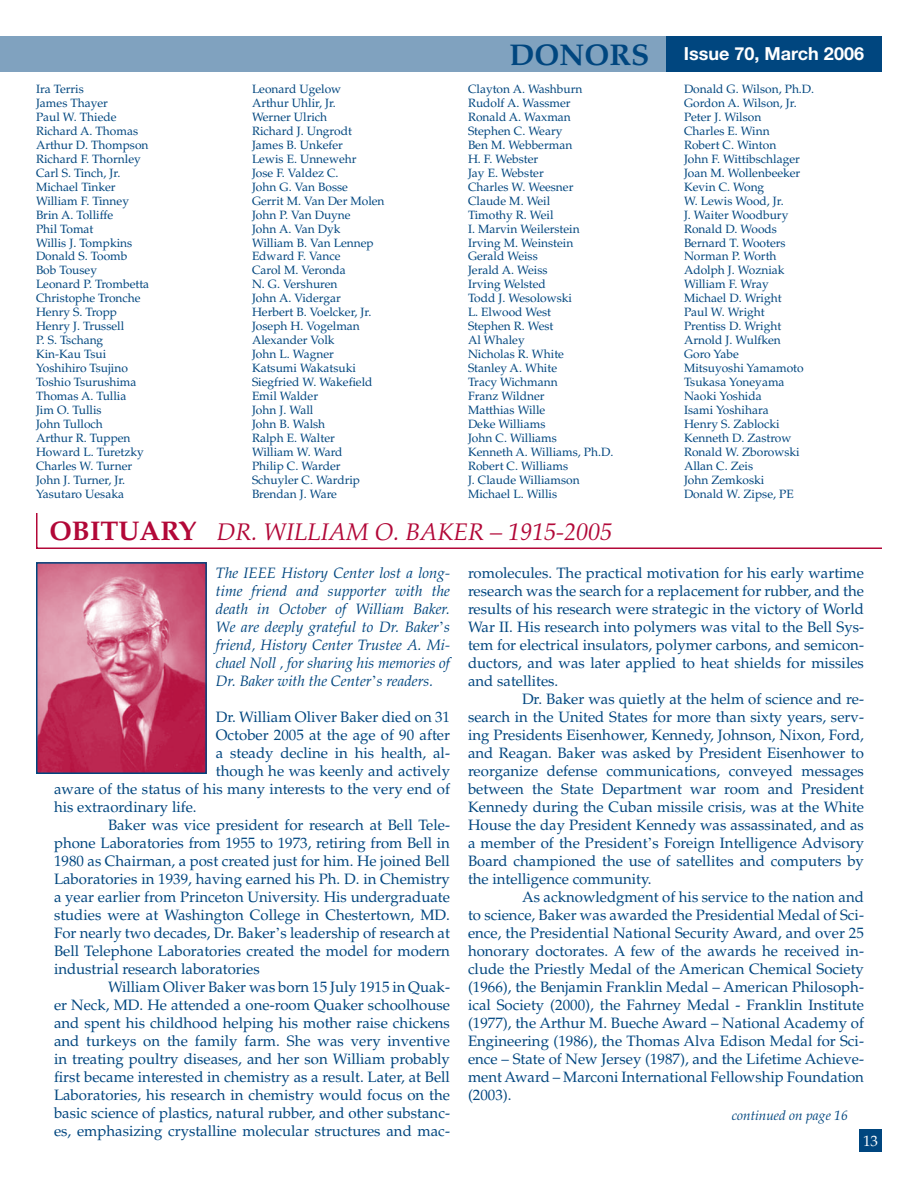
<style>
.page{position:relative;width:918px;height:1188px;background:#fff}
.page>*{position:absolute;margin:0;border:0;box-sizing:border-box;transform-origin:0 0}
.t1{font:700 30px "Palatino LT Std";color:#00467f}
.t2{font:italic 24px "Palatino LT Std";color:#b20838}
.t3{font:700 18px "Helvetica Neue LT Std";color:#fff}
.t4{font:15px/18px "Palatino LT Std";color:#00467f;text-align:justify}
.t5{font:italic 15px/18px "Palatino LT Std";color:#00467f;text-align:justify}
.t6{font:15px "Palatino LT Std";letter-spacing:.055em;color:#00467f}
.t7{font:15px "Palatino LT Std";color:#fff}
.t8{font:italic 13.5px "Palatino LT Std";color:#00467f}
.t9{font:12px/14px "Palatino LT Std";color:#00467f}
.s1{font-weight:700;font-style:normal;font-size:27px}
.s2{font-family:"Times";font-style:normal}
.s3{font-family:"Times"}
</style>
<div class="page">
<div style="left:0;top:36px;width:882px;height:36px;background:#80a2bf"></div>
<div style="left:666px;top:36px;width:216px;height:36px;background:#00467f"></div>
<div style="left:859px;top:1130px;width:23px;height:22px;background:#00467f"></div>
<svg style="left:36px;top:513px;width:846px;height:36px"></svg>
<img style="left:39px;top:565px;width:165px;height:206px">
<div style="left:36px;top:562px;width:171px;height:212px;border:2px solid #00467f"></div>
<h1 class="t1" style="left:510px;top:37px;width:141px">DONORS</h1>
<p class="t3" style="left:684px;top:43px;width:182px">Issue 70, March 2006</p>
<p class="t9" style="left:36px;top:82px;width:115px">Ira Terris<br>James Thayer<br>Paul W. Thiede<br>Richard A. Thomas<br>Arthur D. Thompson<br>Richard F. Thornley<br>Carl S. Tinch, Jr.<br>Michael Tinker<br>William F. Tinney<br>Brin A. Tolliffe<br>Phil Tomat<br>Willis J. Tompkins<br>Donald S. Toomb<br>Bob Tousey<br>Leonard P. Trombetta<br>Christophe Tronche<br>Henry S. Tropp<br>Henry J. Trussell<br>P. S. Tschang<br>Kin-Kau Tsui<br>Yoshihiro Tsujino<br>Toshio Tsurushima<br>Thomas A. Tullia<br>Jim O. Tullis<br>John Tulloch<br>Arthur R. Tuppen<br>Howard L. Turetzky<br>Charles W. Turner<br>John J. Turner, Jr.<br>Yasutaro Uesaka</p>
<p class="t9" style="left:252px;top:82px;width:134px">Leonard Ugelow<br>Arthur Uhlir, Jr.<br>Werner Ulrich<br>Richard J. Ungrodt<br>James B. Unkefer<br>Lewis E. Unnewehr<br>Jose F. Valdez C.<br>John G. Van Bosse<br>Gerrit M. Van Der Molen<br>John P. Van Duyne<br>John A. Van Dyk<br>William B. Van Lennep<br>Edward F. Vance<br>Carol M. Veronda<br>N. G. Vershuren<br>John A. Vidergar<br>Herbert B. Voelcker, Jr.<br>Joseph H. Vogelman<br>Alexander Volk<br>John L. Wagner<br>Katsumi Wakatsuki<br>Siegfried W. Wakefield<br>Emil Walder<br>John J. Wall<br>John B. Walsh<br>Ralph E. Walter<br>William W. Ward<br>Philip C. Warder<br>Schuyler C. Wardrip<br>Brendan J. Ware</p>
<p class="t9" style="left:468px;top:82px;width:147px">Clayton A. Washburn<br>Rudolf A. Wassmer<br>Ronald A. Waxman<br>Stephen C. Weary<br>Ben M. Webberman<br>H. F. Webster<br>Jay E. Webster<br>Charles W. Weesner<br>Claude M. Weil<br>Timothy R. Weil<br>I. Marvin Weilerstein<br>Irving M. Weinstein<br>Gerald Weiss<br>Jerald A. Weiss<br>Irving Welsted<br>Todd J. Wesolowski<br>L. Elwood West<br>Stephen R. West<br>Al Whaley<br>Nicholas R. White<br>Stanley A. White<br>Tracy Wichmann<br>Franz Wildner<br>Matthias Wille<br>Deke Williams<br>John C. Williams<br>Kenneth A. Williams, Ph.D.<br>Robert C. Williams<br>J. Claude Williamson<br>Michael L. Willis</p>
<p class="t9" style="left:684px;top:82px;width:132px">Donald G. Wilson, Ph.D.<br>Gordon A. Wilson, Jr.<br>Peter J. Wilson<br>Charles E. Winn<br>Robert C. Winton<br>John F. Wittibschlager<br>Joan M. Wollenbeeker<br>Kevin C. Wong<br>W. Lewis Wood, Jr.<br>J. Waiter Woodbury<br>Ronald D. Woods<br>Bernard T. Wooters<br>Norman P. Worth<br>Adolph J. Wozniak<br>William F. Wray<br>Michael D. Wright<br>Paul W. Wright<br>Prentiss D. Wright<br>Arnold J. Wulfken<br>Goro Yabe<br>Mitsuyoshi Yamamoto<br>Tsukasa Yoneyama<br>Naoki Yoshida<br>Isami Yoshihara<br>Henry S. Zablocki<br>Kenneth D. Zastrow<br>Ronald W. Zborowski<br>Allan C. Zeis<br>John Zemkoski<br>Donald W. Zipse, PE</p>
<h2 class="t2" style="left:50px;top:518px;width:252px"><span class="s1">OBITUARY</span> Dr . William</h2>
<h2 class="t2" style="left:375px;top:518px;width:63px">O. Baker</h2>
<h2 class="t2" style="left:490px;top:518px;width:123px">– 1915-2005</h2>
<p class="t5" style="left:216px;top:564px;width:236px">The IEEE History Center lost a long&shy;time friend and supporter with the death in October of William Baker.<br>We are deeply grateful to Dr. Baker<span class="s2">’</span>s friend, History Center Trustee A. Mi&shy;chael Noll , for sharing his memories of Dr. Baker with the Center<span class="s2">’</span>s readers.</p>
<p class="t4" style="left:216px;top:708px;width:236px">Dr. William Oliver Baker died on 31</p>
<p class="t4" style="left:216px;top:726px;width:236px">October 2005 at the age of 90 after</p>
<p class="t4" style="left:216px;top:744px;width:236px">a steady decline in his health, al-</p>
<p class="t4" style="left:216px;top:762px;width:236px">though he was keenly and actively</p>
<p class="t4" style="left:54px;top:780px;width:398px">aware of the status of his many interests to the very end of</p>
<p class="t4" style="left:54px;top:798px;width:144px">his extraordinary life.</p>
<p class="t4" style="left:108px;top:816px;width:344px">Baker was vice president for research at Bell Tele-</p>
<p class="t4" style="left:54px;top:834px;width:397px">phone Laboratories from 1955 to 1973, retiring from Bell in</p>
<p class="t4" style="left:54px;top:852px;width:397px">1980 as Chairman, a post created just for him. He joined Bell</p>
<p class="t4" style="left:54px;top:870px;width:397px">Laboratories in 1939, having earned his Ph. D. in Chemistry</p>
<p class="t4" style="left:54px;top:888px;width:398px">a year earlier from Princeton University. His undergraduate</p>
<p class="t4" style="left:54px;top:906px;width:397px">studies were at Washington College in Chestertown, MD.</p>
<p class="t4" style="left:54px;top:924px;width:398px">For nearly two decades, Dr. Baker<span class="s3">’</span>s leadership of research at</p>
<p class="t4" style="left:54px;top:942px;width:398px">Bell Telephone Laboratories created the model for modern</p>
<p class="t4" style="left:54px;top:960px;width:207px">industrial research laboratories</p>
<p class="t4" style="left:108px;top:978px;width:344px">William Oliver Baker was born 15 July 1915 in Quak-</p>
<p class="t4" style="left:54px;top:996px;width:397px">er Neck, MD. He attended a one-room Quaker schoolhouse</p>
<p class="t4" style="left:54px;top:1014px;width:397px">and spent his childhood helping his mother raise chickens</p>
<p class="t4" style="left:54px;top:1032px;width:398px">and turkeys on the family farm. She was very inventive</p>
<p class="t6" style="left:54px;top:1050px;width:397px">in treating poultry diseases, and her son William probably</p>
<p class="t4" style="left:54px;top:1068px;width:398px">first became interested in chemistry as a result. Later, at Bell</p>
<p class="t4" style="left:54px;top:1086px;width:398px">Laboratories, his research in chemistry would focus on the</p>
<p class="t6" style="left:54px;top:1104px;width:398px">basic science of plastics, natural rubber, and other substanc-</p>
<p class="t4" style="left:54px;top:1122px;width:398px">es, emphasizing crystalline molecular structures and mac-</p>
<p class="t4" style="left:468px;top:564px;width:398px">romolecules. The practical motivation for his early wartime research was the search for a replacement for rubber, and the results of his research were strategic in the victory of World War II. His research into polymers was vital to the Bell Sys&shy;tem for electrical insulators, polymer carbons, and semicon&shy;ductors, and was later applied to heat shields for missiles and satellites.</p>
<p class="t4" style="left:468px;top:690px;width:398px;text-indent:54px">Dr. Baker was quietly at the helm of science and re&shy;search in the United States for more than sixty years, serv&shy;ing Presidents Eisenhower, Kennedy, Johnson, Nixon, Ford, and Reagan. Baker was asked by President Eisenhower to reorganize defense communications, conveyed messages between the State Department war room and President Kennedy during the Cuban missile crisis, was at the White House the day President Kennedy was assassinated, and as a member of the President<span class="s3">’</span>s Foreign Intelligence Advisory Board championed the use of satellites and computers by the intelligence community.</p>
<p class="t4" style="left:468px;top:888px;width:398px;text-indent:54px">As acknowledgment of his service to the nation and to science, Baker was awarded the Presidential Medal of Sci&shy;ence, the Presidential National Security Award, and over 25 honorary doctorates. A few of the awards he received in&shy;clude the Priestly Medal of the American Chemical Society (1966), the Benjamin Franklin Medal – American Philosoph&shy;ical Society (2000), the Fahrney Medal - Franklin Institute (1977), the Arthur M. Bueche Award – National Academy of Engineering (1986), the Thomas Alva Edison Medal for Sci&shy;ence – State of New Jersey (1987), and the Lifetime Achieve&shy;ment Award – Marconi International Fellowship Foundation (2003).</p>
<p class="t8" style="left:732px;top:1108px;width:118px">continued on page 16</p>
<p class="t7" style="left:863px;top:1132px;width:16px">13</p>
</div>
